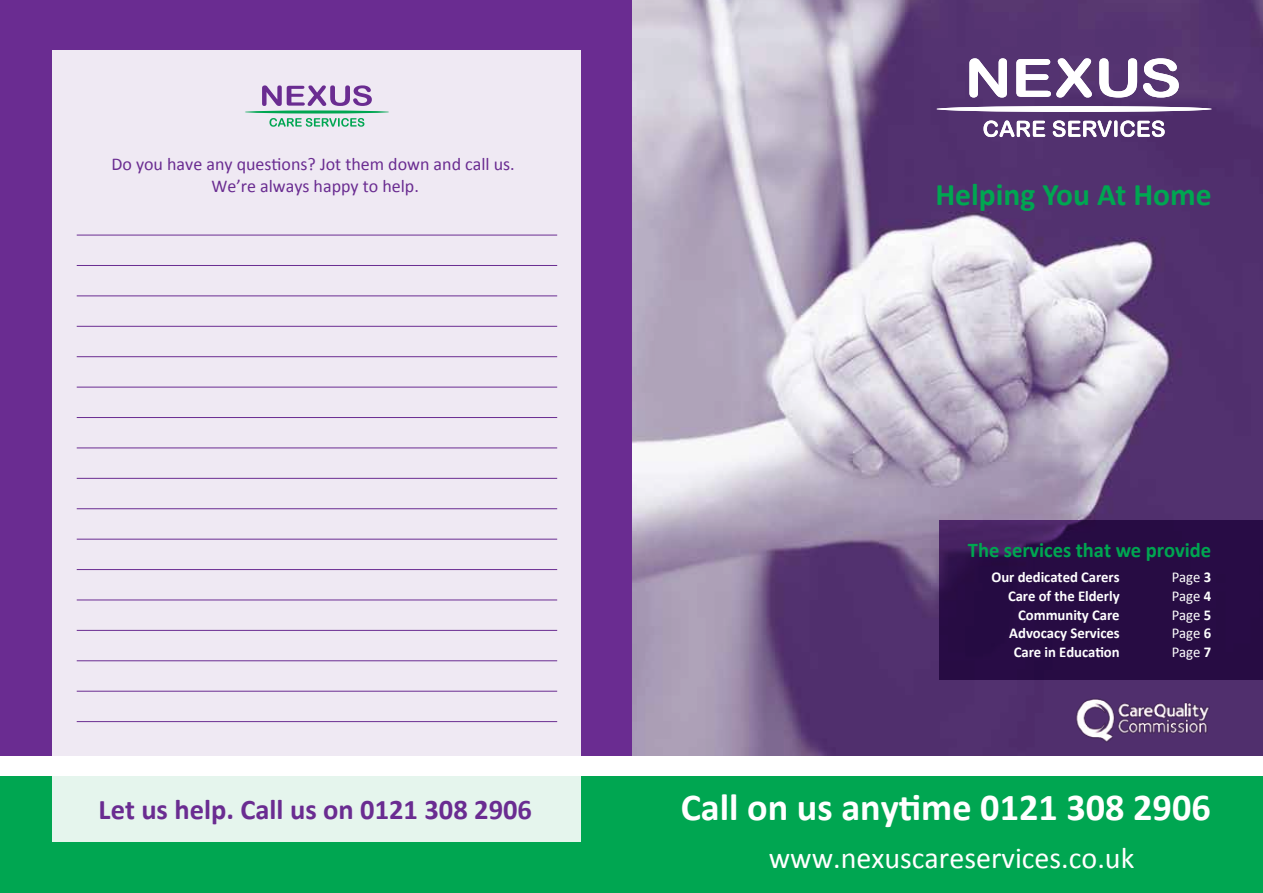
<style>
.page{position:relative;width:1263px;height:893px;background:#fff}
.page>*{position:absolute;margin:0;border:0;box-sizing:border-box;transform-origin:0 0}
.t1{font:700 38.25px "Calibri";color:#fff}
.t2{font:700 31.5px "Calibri";color:#00a651}
.t3{font:30px "Calibri";color:#fff}
.t4{font:700 28.5px "Calibri";color:#6a2c91}
.t5{font:700 21px "Calibri";letter-spacing:-.005em;color:#00a651}
.t6{font:18px/21.6px "Calibri";color:#6a2c91;text-align:center}
.t7{font:700 15px "Calibri";letter-spacing:-.005em;color:#fff}
.t8{font:15px "Calibri";letter-spacing:-.005em;color:#fff}
.s1{font-weight:700}
</style>
<div class="page">
<img style="left:631px;top:0;width:632px;height:755px">
<div style="left:631px;top:776px;width:632px;height:117px;background:#00a651"></div>
<div style="left:0;top:776px;width:632px;height:117px;background:#00a651"></div>
<div style="left:0;top:0;width:631px;height:755px;background:#6a2c91"></div>
<div style="left:53px;top:51px;width:528px;height:791px;background:#efe9f3"></div>
<svg style="left:939px;top:521px;width:324px;height:159px;background:#290d46"></svg>
<hr style="left:77px;top:235px;width:480px;height:1px;background:#6a2c91">
<hr style="left:77px;top:265px;width:480px;height:1px;background:#6a2c91">
<hr style="left:77px;top:296px;width:480px;height:1px;background:#6a2c91">
<hr style="left:77px;top:326px;width:480px;height:1px;background:#6a2c91">
<hr style="left:77px;top:356px;width:480px;height:1px;background:#6a2c91">
<hr style="left:77px;top:387px;width:480px;height:1px;background:#6a2c91">
<hr style="left:77px;top:417px;width:480px;height:1px;background:#6a2c91">
<hr style="left:77px;top:448px;width:480px;height:1px;background:#6a2c91">
<hr style="left:77px;top:478px;width:480px;height:1px;background:#6a2c91">
<hr style="left:77px;top:508px;width:480px;height:1px;background:#6a2c91">
<hr style="left:77px;top:539px;width:480px;height:1px;background:#6a2c91">
<hr style="left:77px;top:569px;width:480px;height:1px;background:#6a2c91">
<hr style="left:77px;top:600px;width:480px;height:1px;background:#6a2c91">
<hr style="left:77px;top:630px;width:480px;height:1px;background:#6a2c91">
<hr style="left:77px;top:660px;width:480px;height:1px;background:#6a2c91">
<hr style="left:77px;top:691px;width:480px;height:1px;background:#6a2c91">
<hr style="left:77px;top:721px;width:480px;height:1px;background:#6a2c91">
<svg style="left:262px;top:85px;width:110px;height:21px"></svg>
<svg style="left:269px;top:118px;width:95px;height:9px"></svg>
<svg style="left:245px;top:110px;width:144px;height:4px"></svg>
<svg style="left:1143px;top:58px;width:36px;height:39px"></svg>
<svg style="left:1099px;top:58px;width:38px;height:39px"></svg>
<svg style="left:1016px;top:58px;width:76px;height:39px"></svg>
<svg style="left:969px;top:58px;width:38px;height:39px"></svg>
<svg style="left:983px;top:121px;width:181px;height:16px"></svg>
<div style="left:936px;top:106px;width:276px;height:6px;background:#fff;border-radius:50%"></div>
<img style="left:1072px;top:692px;width:143px;height:55px">
<p class="t6" style="left:111px;top:153px;width:405px">Do you have any questions? Jot them down and call us.<br>We’re always happy to help.</p>
<h3 class="t4" style="left:99px;top:792px;width:435px">Let us help. Call us on 0121 308 2906</h3>
<h2 class="t2" style="left:935px;top:175px;width:278px">Helping You At Home</h2>
<h3 class="t5" style="left:968px;top:537px;width:245px">The services that we provide</h3>
<p class="t7" style="left:991px;top:568px;width:130px">Our dedicated Carers</p>
<p class="t8" style="left:1172px;top:568px;width:41px">Page <span class="s1">3</span></p>
<p class="t7" style="left:1008px;top:587px;width:113px">Care of the Elderly</p>
<p class="t8" style="left:1172px;top:587px;width:41px">Page <span class="s1">4</span></p>
<p class="t7" style="left:1018px;top:605px;width:103px">Community Care</p>
<p class="t8" style="left:1172px;top:605px;width:41px">Page <span class="s1">5</span></p>
<p class="t7" style="left:1009px;top:624px;width:112px">Advocacy Services</p>
<p class="t8" style="left:1172px;top:624px;width:41px">Page <span class="s1">6</span></p>
<p class="t7" style="left:1014px;top:643px;width:107px">Care in Education</p>
<p class="t8" style="left:1172px;top:643px;width:41px">Page <span class="s1">7</span></p>
<h1 class="t1" style="left:681px;top:784px;width:532px">Call on us anytime 0121 308 2906</h1>
<h3 class="t3" style="left:769px;top:839px;width:367px">www.nexuscareservices.co.uk</h3>
</div>
